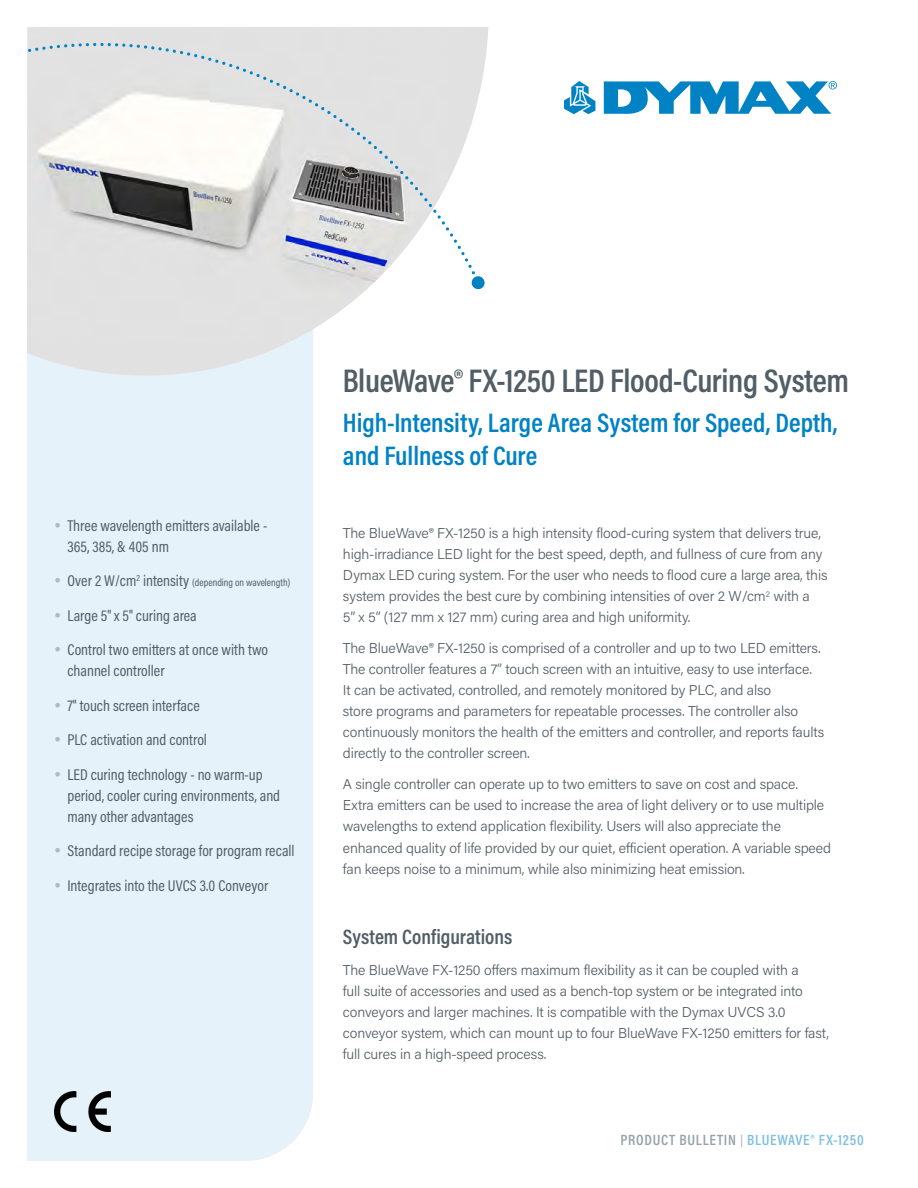
<style>
.page{position:relative;width:918px;height:1188px;background:#fff}
.page>*{position:absolute;margin:0;border:0;box-sizing:border-box;transform-origin:0 0}
.t1{font:600 33px "Acumin Pro Cond";letter-spacing:-.01em;color:#525e65}
.t2{font:600 27px/33px "Acumin Pro Cond";color:#0082c4}
.t3{font:600 21px "Acumin Pro Cond";color:#525e65}
.t4{font:15.75px/34.5px "Acumin Pro Cond";color:#525e65}
.t5{font:600 15px "Acumin Pro Cond";letter-spacing:.05em;color:#80c0e1}
.t6{font:300 14.25px/21px "Acumin Pro";letter-spacing:-.01em;color:#525e65}
.t7{font:10.5px "Acumin Pro Cond";color:#525e65}
.s1{font-size:15.75px}
.s2{color:#95a3ab}
.s3{font-size:12px;color:#b1bac0}
</style>
<div class="page">
<div style="left:27px;top:376px;width:286px;height:785px;background:#e6f2f9"></div>
<svg style="left:27px;top:27px;width:461px;height:349px"></svg>
<img style="left:27px;top:27px;width:421px;height:314px">
<svg style="left:564px;top:81px;width:31px;height:33px"></svg>
<svg style="left:604px;top:81px;width:233px;height:33px"></svg>
<svg style="left:28px;top:43px;width:459px;height:247px"></svg>
<img style="left:54px;top:1091px;width:56px;height:40px">
<svg style="left:55px;top:522px;width:5px;height:5px"></svg>
<svg style="left:55px;top:578px;width:5px;height:5px"></svg>
<svg style="left:55px;top:612px;width:5px;height:5px"></svg>
<svg style="left:55px;top:647px;width:5px;height:5px"></svg>
<svg style="left:55px;top:702px;width:5px;height:5px"></svg>
<svg style="left:55px;top:737px;width:5px;height:5px"></svg>
<svg style="left:55px;top:771px;width:5px;height:5px"></svg>
<svg style="left:55px;top:848px;width:5px;height:5px"></svg>
<svg style="left:55px;top:882px;width:5px;height:5px"></svg>
<p class="t4" style="left:67px;top:514px;width:201px;line-height:21px">Three wavelength emitters available -<br>365, 385, &amp; 405 nm</p>
<p class="t7" style="left:67px;top:576px;width:224px"><span class="s1">Over 2 W/cm</span><sup>2</sup> <span class="s1">intensity</span> (depending on wavelength)</p>
<p class="t4" style="left:67px;top:598px;width:202px">Large 5" x 5" curing area<br>Control two emitters at once with two</p>
<p class="t4" style="left:67px;top:653px;width:197px">channel controller<br>7" touch screen interface<br>PLC activation and control<br>LED curing technology - no warm-up</p>
<p class="t4" style="left:67px;top:784px;width:214px;line-height:21px">period, cooler curing environments, and many other advantages</p>
<p class="t4" style="left:67px;top:833px;width:229px">Standard recipe storage for program recall<br>Integrates into the UVCS 3.0 Conveyor</p>
<h1 class="t1" style="left:343px;top:359px;width:508px">BlueWave® FX-1250 LED Flood-Curing System</h1>
<h2 class="t2" style="left:343px;top:405px;width:496px">High-Intensity, Large Area System for Speed, Depth, and Fullness of Cure</h2>
<p class="t6" style="left:343px;top:522px;width:486px">The BlueWave® FX-1250 is a high intensity flood-curing system that delivers true, high-irradiance LED light for the best speed, depth, and fullness of cure from any Dymax LED curing system. For the user who needs to flood cure a large area, this system provides the best cure by combining intensities of over 2 W/cm<sup>2</sup> with a<br>5” x 5” (127 mm x 127 mm) curing area and high uniformity.</p>
<p class="t6" style="left:343px;top:637px;width:483px">The BlueWave® FX-1250 is comprised of a controller and up to two LED emitters.<br>The controller features a 7” touch screen with an intuitive, easy to use interface.<br>It can be activated, controlled, and remotely monitored by PLC, and also<br>store programs and parameters for repeatable processes. The controller also continuously monitors the health of the emitters and controller, and reports faults directly to the controller screen.</p>
<p class="t6" style="left:343px;top:773px;width:490px">A single controller can operate up to two emitters to save on cost and space.<br>Extra emitters can be used to increase the area of light delivery or to use multiple wavelengths to extend application flexibility. Users will also appreciate the enhanced quality of life provided by our quiet, efficient operation. A variable speed fan keeps noise to a minimum, while also minimizing heat emission.</p>
<h3 class="t3" style="left:343px;top:923px;width:171px">System Configurations</h3>
<p class="t6" style="left:343px;top:959px;width:488px">The BlueWave FX-1250 offers maximum flexibility as it can be coupled with a<br>full suite of accessories and used as a bench-top system or be integrated into conveyors and larger machines. It is compatible with the Dymax UVCS 3.0 conveyor system, which can mount up to four BlueWave FX-1250 emitters for fast, full cures in a high-speed process.</p>
<p class="t5" style="left:620px;top:1130px;width:245px"><span class="s2">PRODUCT BULLETIN</span> <span class="s3">|</span> BLUEWAVE® FX-1250</p>
</div>
